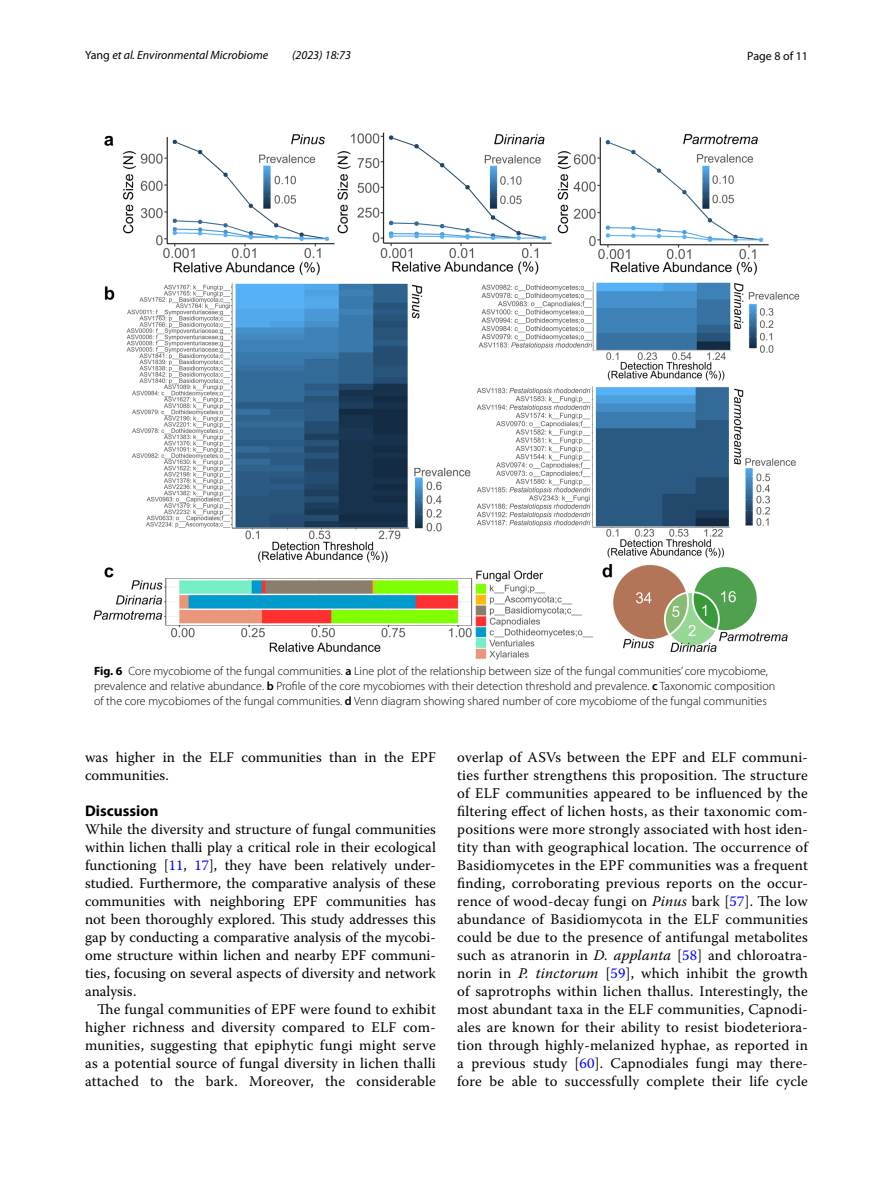
<style>
.page{position:relative;width:893px;height:1187px;background:#fff}
.page>*{position:absolute;margin:0;border:0;box-sizing:border-box;transform-origin:0 0}
.t1{font:700 15.45px "Myriad Pro";color:#000}
.t2{font:14.7px/18px "Warnock Pro";letter-spacing:.005em;color:#000;text-align:justify}
.t3{font:300 12px/15px "Myriad Pro";color:#000}
.t4{font:italic 12px "Myriad Pro";color:#000}
.t5{font:12px "Myriad Pro";color:#000}
.s1{font-style:normal}
.s2{font-weight:700}
.s3{font-weight:600}
.s4{color:#00f}
.s5{font-style:italic}
</style>
<div class="page">
<img style="left:94px;top:133px;width:705px;height:526px">
<p class="t4" style="left:85px;top:48px;width:185px"><span class="s1">Yang</span> et al. Environmental Microbiome</p>
<p class="t4" style="left:292px;top:48px;width:60px">(2023) 18:73</p>
<p class="t5" style="left:747px;top:48px;width:62px">Page 8 of 11</p>
<p class="t3" style="left:94px;top:663px;width:683px"><span class="s2">Fig. 6</span> Core mycobiome of the fungal communities. <span class="s3">a</span> Line plot of the relationship between size of the fungal communities’ core mycobiome, prevalence and relative abundance. <span class="s3">b</span> Profile of the core mycobiomes with their detection threshold and prevalence. <span class="s3">c</span> Taxonomic composition of the core mycobiomes of the fungal communities. <span class="s3">d</span> Venn diagram showing shared number of core mycobiome of the fungal communities</p>
<p class="t2" style="left:85px;top:747px;width:352px">was higher in the ELF communities than in the EPF communities.</p>
<p class="t1" style="left:85px;top:800px;width:75px">Discussion</p>
<p class="t2" style="left:85px;top:819px;width:352px">While the diversity and structure of fungal communities within lichen thalli play a critical role in their ecological functioning [<span class="s4">11</span>, <span class="s4">17</span>], they have been relatively under&shy;studied. Furthermore, the comparative analysis of these communities with neighboring EPF communities has not been thoroughly explored. This study addresses this gap by conducting a comparative analysis of the mycobi&shy;ome structure within lichen and nearby EPF communi&shy;ties, focusing on several aspects of diversity and network analysis.</p>
<p class="t2" style="left:85px;top:999px;width:352px;text-indent:12px">The fungal communities of EPF were found to exhibit higher richness and diversity compared to ELF com&shy;munities, suggesting that epiphytic fungi might serve as a potential source of fungal diversity in lichen thalli attached to the bark. Moreover, the considerable</p>
<p class="t2" style="left:457px;top:747px;width:352px">overlap of ASVs between the EPF and ELF communi&shy;ties further strengthens this proposition. The structure of ELF communities appeared to be influenced by the filtering effect of lichen hosts, as their taxonomic com&shy;positions were more strongly associated with host iden&shy;tity than with geographical location. The occurrence of Basidiomycetes in the EPF communities was a frequent finding, corroborating previous reports on the occur&shy;rence of wood-decay fungi on <span class="s5">Pinus</span> bark [<span class="s4">57</span>]. The low abundance of Basidiomycota in the ELF communities could be due to the presence of antifungal metabolites such as atranorin in <span class="s5">D. applanta</span> [<span class="s4">58</span>] and chloroatra&shy;norin in <span class="s5">P. tinctorum</span> [<span class="s4">59</span>], which inhibit the growth of saprotrophs within lichen thallus. Interestingly, the most abundant taxa in the ELF communities, Capnodi&shy;ales are known for their ability to resist biodeteriora&shy;tion through highly-melanized hyphae, as reported in a previous study [<span class="s4">60</span>]. Capnodiales fungi may there&shy;fore be able to successfully complete their life cycle</p>
</div>
